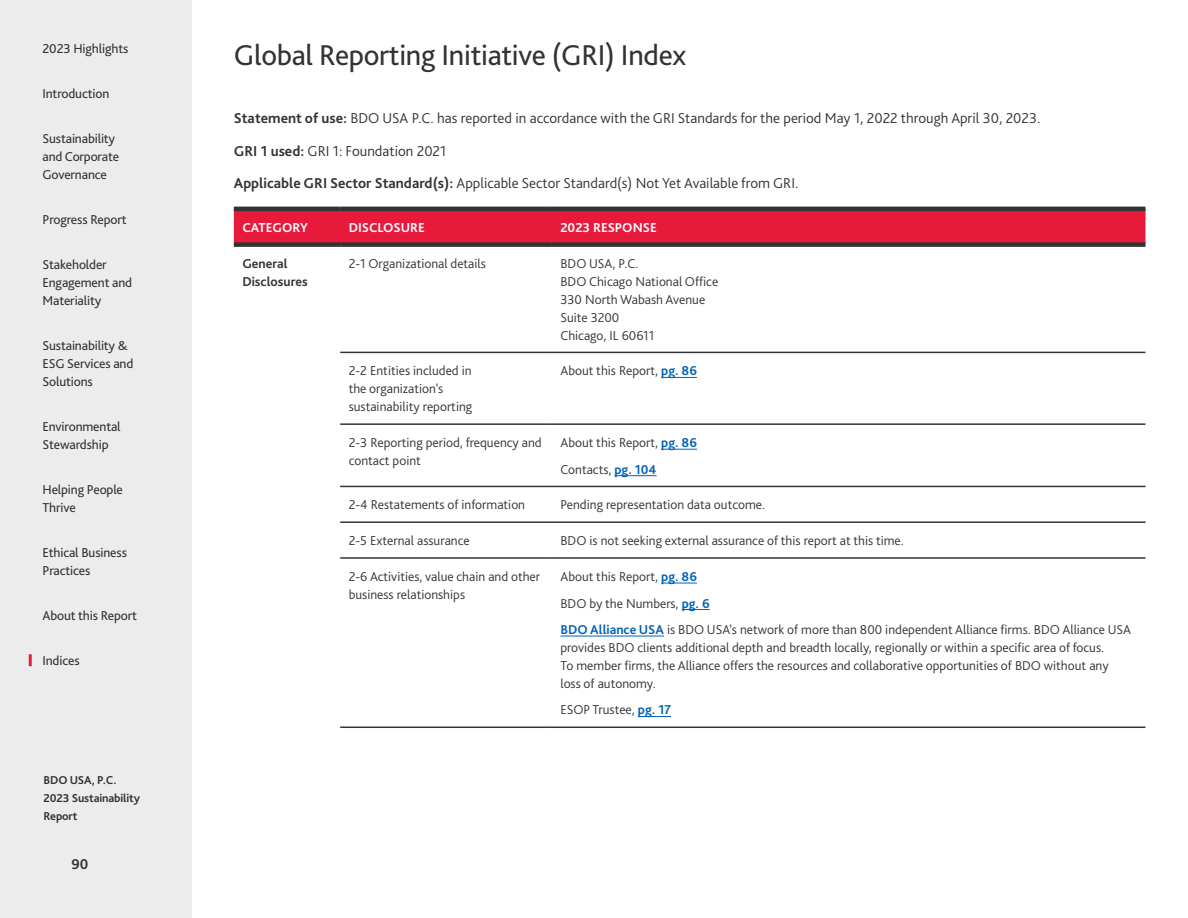
<style>
.page{position:relative;width:1188px;height:918px;background:#fff}
.page>*{position:absolute;margin:0;border:0;box-sizing:border-box;transform-origin:0 0}
.t1{font:30px "Bliss Pro";letter-spacing:-.01em;color:#333}
.t2{font:300 15px/32.2px "Bliss Pro";color:#333}
.t3{font:700 15px "Bliss Pro";color:#333}
.t4{font:300 13.5px/18px "Bliss Pro";color:#333}
.t5{font:13.5px/18px "Bliss Pro";letter-spacing:-.01em;color:#333}
.t6{font:700 13.5px "Bliss Pro";color:#fff}
.t7{font:700 13.5px/18px "Bliss Pro";color:#333}
.t8{font:700 12px/18px "Bliss Pro";letter-spacing:-.01em;color:#333}
.s1{font-weight:700}
.s2{font-weight:700;color:#0062b8}
</style>
<div class="page">
<div style="left:234px;top:211px;width:911px;height:31px;background:#e81a3b"></div>
<hr style="left:340px;top:352px;width:212px;height:1px;background:#333">
<hr style="left:552px;top:352px;width:593px;height:1px;background:#333">
<hr style="left:340px;top:423px;width:212px;height:2px;background:#333">
<hr style="left:552px;top:423px;width:593px;height:2px;background:#333">
<hr style="left:340px;top:486px;width:212px;height:1px;background:#333">
<hr style="left:552px;top:486px;width:593px;height:1px;background:#333">
<hr style="left:340px;top:521px;width:212px;height:2px;background:#333">
<hr style="left:552px;top:521px;width:593px;height:2px;background:#333">
<hr style="left:340px;top:557px;width:212px;height:2px;background:#333">
<hr style="left:552px;top:557px;width:593px;height:2px;background:#333">
<hr style="left:340px;top:727px;width:212px;height:1px;background:#333">
<hr style="left:552px;top:727px;width:593px;height:1px;background:#333">
<hr style="left:234px;top:207px;width:106px;height:4px;background:#333">
<hr style="left:340px;top:207px;width:212px;height:4px;background:#333">
<hr style="left:552px;top:207px;width:593px;height:4px;background:#333">
<div style="left:234px;top:242px;width:106px;height:5px;background:#333"></div>
<div style="left:340px;top:242px;width:212px;height:5px;background:#333"></div>
<div style="left:552px;top:242px;width:593px;height:5px;background:#333"></div>
<hr style="left:661px;top:377px;width:36px;height:1px;background:#0062b8">
<hr style="left:661px;top:449px;width:36px;height:1px;background:#0062b8">
<hr style="left:615px;top:475px;width:42px;height:1px;background:#0062b8">
<hr style="left:661px;top:583px;width:36px;height:1px;background:#0062b8">
<svg style="left:682px;top:609px;width:28px;height:1px"></svg>
<hr style="left:560px;top:636px;width:104px;height:1px;background:#0062b8">
<hr style="left:638px;top:716px;width:33px;height:1px;background:#0062b8">
<div style="left:0;top:0;width:191px;height:918px;background:#edeced"></div>
<svg style="left:29px;top:654px;width:3px;height:12px"></svg>
<p class="t5" style="left:43px;top:39px;width:87px">2023 Highlights</p>
<p class="t5" style="left:43px;top:84px;width:68px">Introduction</p>
<p class="t5" style="left:43px;top:129px;width:78px">Sustainability and Corporate<br>Governance</p>
<p class="t5" style="left:43px;top:210px;width:86px">Progress Report</p>
<p class="t5" style="left:43px;top:255px;width:91px">Stakeholder<br>Engagement and<br>Materiality</p>
<p class="t5" style="left:43px;top:336px;width:92px">Sustainability &amp;<br>ESG Services and<br>Solutions</p>
<p class="t5" style="left:43px;top:417px;width:80px">Environmental<br>Stewardship</p>
<p class="t5" style="left:43px;top:480px;width:82px">Helping People<br>Thrive</p>
<p class="t5" style="left:43px;top:543px;width:86px">Ethical Business<br>Practices</p>
<p class="t5" style="left:43px;top:606px;width:96px">About this Report</p>
<p class="t5" style="left:43px;top:651px;width:39px">Indices</p>
<p class="t8" style="left:44px;top:771px;width:98px">BDO USA, P.C.<br>2023 Sustainability<br>Report</p>
<p class="t3" style="left:72px;top:855px;width:18px">90</p>
<h1 class="t1" style="left:234px;top:37px;width:454px">Global Reporting Initiative (GRI) Index</h1>
<p class="t2" style="left:234px;top:102px;width:808px"><span class="s1">Statement of use:</span> BDO USA P.C. has reported in accordance with the GRI Standards for the period May 1, 2022 through April 30, 2023.<br><span class="s1">GRI 1 used:</span> GRI 1: Foundation 2021<br><span class="s1">Applicable GRI Sector Standard(s):</span> Applicable Sector Standard(s) Not Yet Available from GRI.</p>
<p class="t6" style="left:242px;top:219px;width:67px">CATEGORY</p>
<p class="t6" style="left:349px;top:219px;width:78px">DISCLOSURE</p>
<p class="t6" style="left:560px;top:219px;width:98px">2023 RESPONSE</p>
<p class="t7" style="left:242px;top:254px;width:67px">General<br>Disclosures</p>
<p class="t4" style="left:349px;top:254px;width:139px">2-1 Organizational details</p>
<p class="t4" style="left:560px;top:254px;width:159px">BDO USA, P.C.<br>BDO Chicago National Office<br>330 North Wabash Avenue<br>Suite 3200<br>Chicago, IL 60611</p>
<p class="t4" style="left:349px;top:362px;width:125px">2-2 Entities included in the organization’s sustainability reporting</p>
<p class="t4" style="left:560px;top:362px;width:138px">About this Report, <span class="s2">pg. 86</span></p>
<p class="t4" style="left:349px;top:433px;width:195px">2-3 Reporting period, frequency and contact point</p>
<p class="t4" style="left:560px;top:429px;width:138px;line-height:26.5px">About this Report, <span class="s2">pg. 86<br></span>Contacts, <span class="s2">pg. 104</span></p>
<p class="t4" style="left:349px;top:496px;width:178px">2-4 Restatements of information</p>
<p class="t4" style="left:560px;top:496px;width:206px">Pending representation data outcome.</p>
<p class="t4" style="left:349px;top:531px;width:123px">2-5 External assurance</p>
<p class="t4" style="left:560px;top:531px;width:345px">BDO is not seeking external assurance of this report at this time.</p>
<p class="t4" style="left:349px;top:567px;width:193px">2-6 Activities, value chain and other business relationships</p>
<p class="t4" style="left:560px;top:563px;width:572px;line-height:26.5px">About this Report, <span class="s2">pg. 86<br></span>BDO by the Numbers, <span class="s2">pg. 6<br>BDO Alliance USA</span> is BDO USA’s network of more than 800 independent Alliance firms. BDO Alliance USA</p>
<p class="t4" style="left:560px;top:638px;width:550px">provides BDO clients additional depth and breadth locally, regionally or within a specific area of focus.<br>To member firms, the Alliance offers the resources and collaborative opportunities of BDO without any loss of autonomy.</p>
<p class="t4" style="left:560px;top:701px;width:112px">ESOP Trustee, <span class="s2">pg. 17</span></p>
</div>
